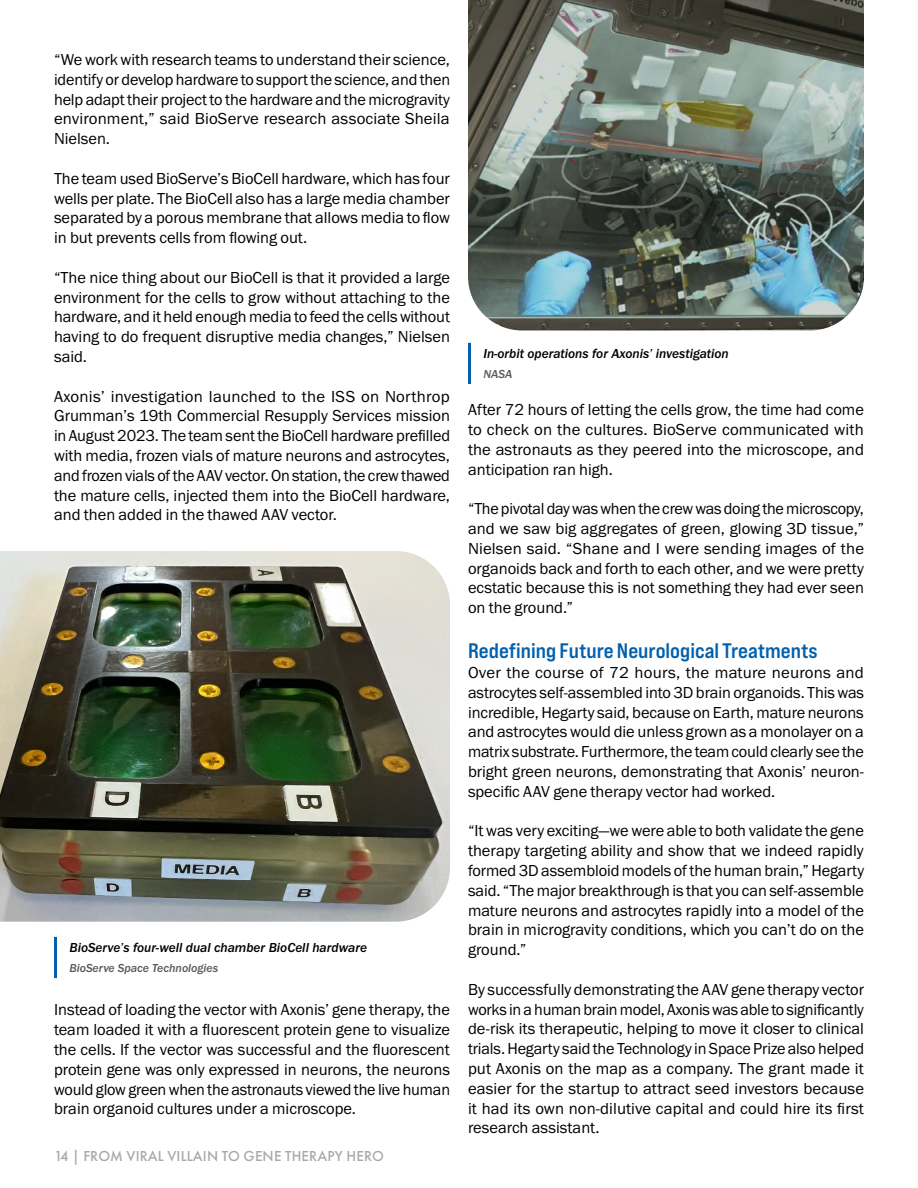
<style>
.page{position:relative;width:918px;height:1188px;background:#fff}
.page>*{position:absolute;margin:0;border:0;box-sizing:border-box;transform-origin:0 0}
.t1{font:21px "Bebas Neue Pro Exp Bd";color:#0060ae}
.t2{font:16.5px/19.8px "Franklin Gothic URW Boo";color:#000101;text-align:justify}
.t3{font:500 15px "Futura PT";letter-spacing:.01em;color:#a7a9ac}
.t4{font:13.5px "Franklin Gothic URW Med Ita";color:#000}
.t5{font:12px "Franklin Gothic URW Med Ita";color:#58595b}
</style>
<div class="page">
<hr style="left:54px;top:937px;width:3px;height:41px;background:#0060ae">
<img style="left:0;top:551px;width:450px;height:371px">
<hr style="left:468px;top:343px;width:3px;height:41px;background:#0060ae">
<img style="left:468px;top:0;width:396px;height:330px">
<p class="t2" style="left:54px;top:49px;width:398px">“We work with research teams to understand their science, identify or develop hardware to support the science, and then help adapt their project to the hardware and the microgravity environment,” said BioServe research associate Sheila Nielsen.</p>
<p class="t2" style="left:54px;top:168px;width:398px">The team used BioServe’s BioCell hardware, which has four wells per plate. The BioCell also has a large media chamber separated by a porous membrane that allows media to flow in but prevents cells from flowing out.</p>
<p class="t2" style="left:54px;top:267px;width:398px">“The nice thing about our BioCell is that it provided a large environment for the cells to grow without attaching to the hardware, and it held enough media to feed the cells without having to do frequent disruptive media changes,” Nielsen said.</p>
<p class="t2" style="left:54px;top:386px;width:398px">Axonis’ investigation launched to the ISS on Northrop Grumman’s 19th Commercial Resupply Services mission in August 2023. The team sent the BioCell hardware prefilled with media, frozen vials of mature neurons and astrocytes, and frozen vials of the AAV vector. On station, the crew thawed the mature cells, injected them into the BioCell hardware, and then added in the thawed AAV vector.</p>
<p class="t4" style="left:69px;top:940px;width:299px">BioServe’s four-well dual chamber BioCell hardware</p>
<p class="t5" style="left:69px;top:961px;width:151px">BioServe Space Technologies</p>
<p class="t2" style="left:54px;top:1000px;width:398px">Instead of loading the vector with Axonis’ gene therapy, the team loaded it with a fluorescent protein gene to visualize the cells. If the vector was successful and the fluorescent protein gene was only expressed in neurons, the neurons would glow green when the astronauts viewed the live human brain organoid cultures under a microscope.</p>
<p class="t3" style="left:54px;top:1147px;width:332px">14 | FROM VIRAL VILLAIN TO GENE THERAPY HERO</p>
<p class="t4" style="left:483px;top:346px;width:247px">In-orbit operations for Axonis’ investigation</p>
<p class="t5" style="left:483px;top:367px;width:30px">NASA</p>
<p class="t2" style="left:468px;top:400px;width:398px">After 72 hours of letting the cells grow, the time had come to check on the cultures. BioServe communicated with the astronauts as they peered into the microscope, and anticipation ran high.</p>
<p class="t2" style="left:468px;top:499px;width:398px">“The pivotal day was when the crew was doing the microscopy, and we saw big aggregates of green, glowing 3D tissue,” Nielsen said. “Shane and I were sending images of the organoids back and forth to each other, and we were pretty ecstatic because this is not something they had ever seen on the ground.”</p>
<p class="t1" style="left:468px;top:638px;width:351px">Redefining Future Neurological Treatments</p>
<p class="t2" style="left:468px;top:662px;width:398px">Over the course of 72 hours, the mature neurons and astrocytes self-assembled into 3D brain organoids. This was incredible, Hegarty said, because on Earth, mature neurons and astrocytes would die unless grown as a monolayer on a matrix substrate. Furthermore, the team could clearly see the bright green neurons, demonstrating that Axonis’ neuron&shy;specific AAV gene therapy vector had worked.</p>
<p class="t2" style="left:468px;top:821px;width:398px">“It was very exciting—we were able to both validate the gene therapy targeting ability and show that we indeed rapidly formed 3D assembloid models of the human brain,” Hegarty said. “The major breakthrough is that you can self-assemble mature neurons and astrocytes rapidly into a model of the brain in microgravity conditions, which you can’t do on the ground.”</p>
<p class="t2" style="left:468px;top:979px;width:398px">By successfully demonstrating the AAV gene therapy vector works in a human brain model, Axonis was able to significantly de-risk its therapeutic, helping to move it closer to clinical trials. Hegarty said the Technology in Space Prize also helped put Axonis on the map as a company. The grant made it easier for the startup to attract seed investors because it had its own non-dilutive capital and could hire its first research assistant.</p>
</div>
